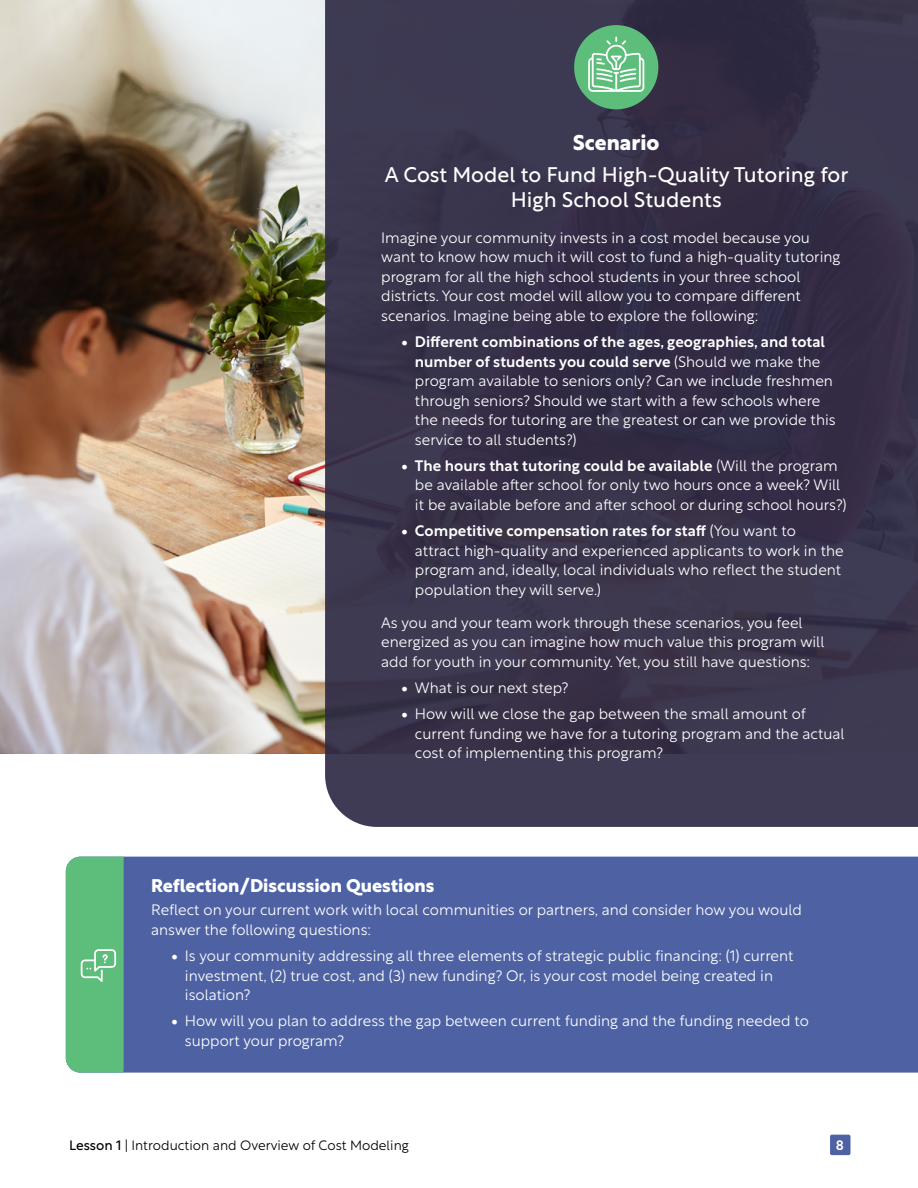
<style>
.page{position:relative;width:918px;height:1188px;background:#fff}
.page>*{position:absolute;margin:0;border:0;box-sizing:border-box;transform-origin:0 0}
.t1{font:21px/25.2px "Rustica";color:#fff;text-align:center}
.t2{font:700 21px "Rustica";color:#fff}
.t3{font:700 18px "Rustica";color:#fff}
.t4{font:300 15px/19.5px "Rustica";color:#fff}
.t5{font:300 13.5px "Rustica";color:#000}
.t6{font:500 13.5px "Rustica";color:#fff}
.s1{font-weight:500}
.s2{font-weight:400}
</style>
<div class="page">
<img style="left:0;top:0;width:325px;height:754px">
<svg style="left:325px;top:0;width:593px;height:827px;background:#38334b"></svg>
<div style="left:574px;top:25px;width:84px;height:84px;background:#5dbe7b;border-radius:50%"></div>
<svg style="left:588px;top:37px;width:56px;height:55px"></svg>
<div style="left:830px;top:1135px;width:21px;height:20px;background:#4e62a3;border-radius:2px"></div>
<div style="left:124px;top:857px;width:794px;height:216px;background:#4e62a3"></div>
<div style="left:66px;top:857px;width:58px;height:216px;background:#5dbe7b"></div>
<svg style="left:402px;top:341px;width:5px;height:5px"></svg>
<svg style="left:402px;top:465px;width:5px;height:4px"></svg>
<svg style="left:402px;top:530px;width:5px;height:5px"></svg>
<svg style="left:402px;top:687px;width:5px;height:4px"></svg>
<svg style="left:402px;top:713px;width:5px;height:5px"></svg>
<svg style="left:172px;top:955px;width:5px;height:5px"></svg>
<svg style="left:172px;top:1020px;width:5px;height:5px"></svg>
<h1 class="t2" style="left:573px;top:124px;width:88px">Scenario</h1>
<h1 class="t1" style="left:385px;top:159px;width:465px">A Cost Model to Fund High-Quality Tutoring for<br>High School Students</h1>
<p class="t4" style="left:381px;top:226px;width:461px">Imagine your community invests in a cost model because you want to know how much it will cost to fund a high-quality tutoring program for all the high school students in your three school districts. Your cost model will allow you to compare different scenarios. Imagine being able to explore the following:</p>
<p class="t4" style="left:415px;top:330px;width:422px"><span class="s1">Different combinations of the ages, geographies, and total number of students you could serve</span> (Should we make the program available to seniors only? Can we include freshmen through seniors? Should we start with a few schools where the needs for tutoring are the greatest or can we provide this service to all students?)</p>
<p class="t4" style="left:415px;top:454px;width:433px"><span class="s1">The hours that tutoring could be available</span> (Will the program be available after school for only two hours once a week? Will it be available before and after school or during school hours?)</p>
<p class="t4" style="left:415px;top:519px;width:430px"><span class="s1">Competitive compensation rates for staff</span> (You want to attract high-quality and experienced applicants to work in the program and, ideally, local individuals who reflect the student population they will serve.)</p>
<p class="t4" style="left:381px;top:611px;width:445px">As you and your team work through these scenarios, you feel energized as you can imagine how much value this program will add for youth in your community. Yet, you still have questions:</p>
<p class="t4" style="left:415px;top:673px;width:392px;line-height:26.2px">What is our next step?<br>How will we close the gap between the small amount of</p>
<p class="t4" style="left:415px;top:722px;width:431px">current funding we have for a tutoring program and the actual cost of implementing this program?</p>
<p class="t3" style="left:151px;top:871px;width:285px">Reflection/Discussion Questions</p>
<p class="t4" style="left:151px;top:899px;width:652px">Reflect on your current work with local communities or partners, and consider how you would answer the following questions:</p>
<p class="t4" style="left:185px;top:945px;width:610px">Is your community addressing all three elements of strategic public financing: (1) current investment, (2) true cost, and (3) new funding? Or, is your cost model being created in isolation?</p>
<p class="t4" style="left:185px;top:1010px;width:625px">How will you plan to address the gap between current funding and the funding needed to support your program?</p>
<p class="t5" style="left:69px;top:1133px;width:341px"><span class="s2">Lesson 1</span> | Introduction and Overview of Cost Modeling</p>
<p class="t6" style="left:836px;top:1133px;width:10px">8</p>
</div>
